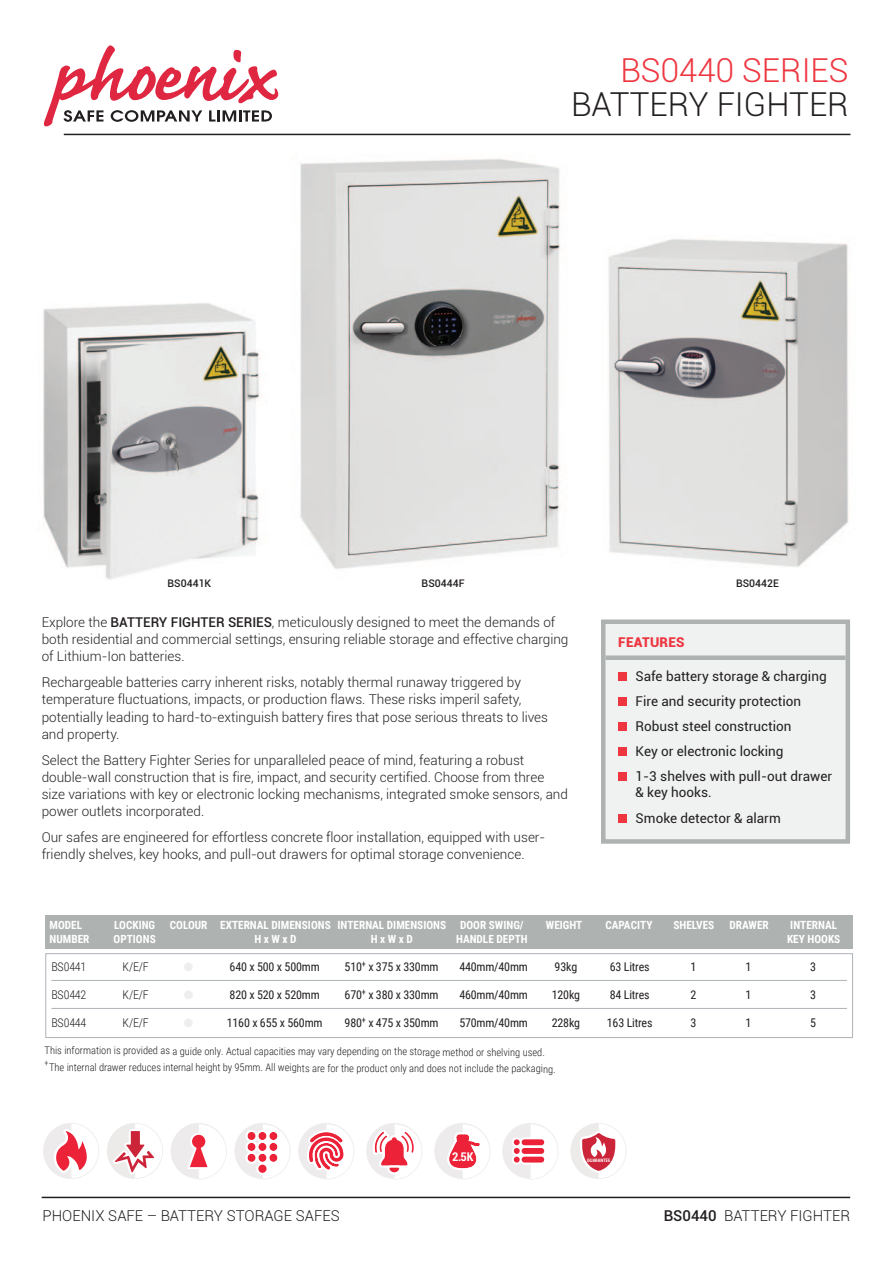
<style>
.page{position:relative;width:893px;height:1263px;background:#fff}
.page>*{position:absolute;margin:0;border:0;box-sizing:border-box;transform-origin:0 0}
.t1{font:300 33px "Roboto";color:#231f20}
.t2{font:300 33px "Roboto";color:#ee3640}
.t3{font:300 15px "Roboto";color:#231f20}
.t4{font:300 13.5px/17.2px "Roboto";color:#231f20}
.t5{font:13.5px/16.5px "Roboto";color:#231f20}
.t6{font:900 13.5px "Roboto";letter-spacing:.02em;color:#ee3640}
.t7{font:700 condensed 12.15px "Roboto";color:#fff}
.t8{font:12px "Roboto Condensed";letter-spacing:-.015em;color:#231f20}
.t9{font:300 12px "Roboto Condensed";letter-spacing:-.015em;color:#231f20}
.t10{font:700 11.25px "Roboto Condensed";color:#fff}
.t11{font:300 10.5px "Roboto Condensed";letter-spacing:-.005em;color:#231f20}
.t12{font:500 10.5px "Roboto";color:#231f20}
.t13{font:700 condensed 4.8px "Roboto";color:#fff}
.s1{font-weight:500}
</style>
<div class="page">
<img style="left:43px;top:159px;width:806px;height:421px">
<svg style="left:44px;top:45px;width:234px;height:81px"></svg>
<hr style="left:64px;top:134px;width:786px;height:1px;background:#231f20">
<hr style="left:42px;top:1197px;width:808px;height:1px;background:#231f20">
<div style="left:298px;top:1123px;width:56px;height:56px;background:#edebeb;border-radius:50%"></div>
<svg style="left:307px;top:1124px;width:47px;height:55px"></svg>
<div style="left:366px;top:1123px;width:56px;height:56px;background:#edebeb;border-radius:50%"></div>
<svg style="left:373px;top:1124px;width:49px;height:55px"></svg>
<div style="left:434px;top:1123px;width:56px;height:56px;background:#edebeb;border-radius:50%"></div>
<svg style="left:447px;top:1124px;width:43px;height:55px"></svg>
<div style="left:502px;top:1123px;width:56px;height:56px;background:#edebeb;border-radius:50%"></div>
<svg style="left:512px;top:1123px;width:46px;height:56px"></svg>
<div style="left:570px;top:1123px;width:56px;height:56px;background:#edebea;border-radius:50%"></div>
<svg style="left:580px;top:1123px;width:46px;height:56px"></svg>
<div style="left:234px;top:1123px;width:56px;height:56px;background:#edebeb;border-radius:50%"></div>
<svg style="left:245px;top:1123px;width:45px;height:56px"></svg>
<div style="left:171px;top:1123px;width:56px;height:56px;background:#edebeb;border-radius:50%"></div>
<svg style="left:188px;top:1124px;width:39px;height:55px"></svg>
<div style="left:107px;top:1123px;width:56px;height:56px;background:#edebea;border-radius:50%"></div>
<svg style="left:113px;top:1123px;width:49px;height:56px"></svg>
<div style="left:43px;top:1123px;width:56px;height:56px;background:#edebeb;border-radius:50%"></div>
<svg style="left:54px;top:1123px;width:45px;height:56px"></svg>
<div style="left:45px;top:953px;width:808px;height:85px;border:1px solid #aeb3b8"></div>
<hr style="left:51px;top:980px;width:796px;height:1px;background:#aeb3b8">
<hr style="left:51px;top:1008px;width:796px;height:1px;background:#aeb3b8">
<div style="left:45px;top:915px;width:808px;height:34px;background:#aeb2b0"></div>
<div style="left:605px;top:624px;width:240px;height:215px;background:#eff2f1"></div>
<div style="left:601px;top:619px;width:249px;height:225px;border:4px solid #aeb2b0"></div>
<div style="left:605px;top:655px;width:240px;height:5px;background:#aeb2b0"></div>
<div style="left:618px;top:697px;width:9px;height:9px;background:#ee3640"></div>
<div style="left:618px;top:722px;width:9px;height:9px;background:#ee3640"></div>
<div style="left:618px;top:747px;width:9px;height:9px;background:#ee3640"></div>
<div style="left:618px;top:672px;width:9px;height:9px;background:#ee3640"></div>
<div style="left:618px;top:772px;width:9px;height:9px;background:#ee3640"></div>
<div style="left:618px;top:814px;width:9px;height:8px;background:#ee3640"></div>
<p class="t2" style="left:621px;top:51px;width:230px">BS0440 SERIES</p>
<p class="t1" style="left:571px;top:85px;width:279px">BATTERY FIGHTER</p>
<p class="t12" style="left:168px;top:577px;width:45px">BS0441K</p>
<p class="t12" style="left:422px;top:577px;width:44px">BS0444F</p>
<p class="t12" style="left:736px;top:577px;width:44px">BS0442E</p>
<p class="t4" style="left:42px;top:613px;width:528px">Explore the <span class="s1">BATTERY FIGHTER SERIES</span>, meticulously designed to meet the demands of both residential and commercial settings, ensuring reliable storage and effective charging of Lithium-Ion batteries.</p>
<p class="t4" style="left:42px;top:674px;width:508px">Rechargeable batteries carry inherent risks, notably thermal runaway triggered by temperature fluctuations, impacts, or production flaws. These risks imperil safety, potentially leading to hard-to-extinguish battery fires that pose serious threats to lives and property.</p>
<p class="t4" style="left:42px;top:751px;width:528px">Select the Battery Fighter Series for unparalleled peace of mind, featuring a robust double-wall construction that is fire, impact, and security certified. Choose from three size variations with key or electronic locking mechanisms, integrated smoke sensors, and power outlets incorporated.</p>
<p class="t4" style="left:42px;top:829px;width:505px">Our safes are engineered for effortless concrete floor installation, equipped with user&shy;friendly shelves, key hooks, and pull-out drawers for optimal storage convenience.</p>
<p class="t6" style="left:618px;top:635px;width:68px">FEATURES</p>
<p class="t5" style="left:636px;top:668px;width:193px">Safe battery storage &amp; charging</p>
<p class="t5" style="left:636px;top:693px;width:167px">Fire and security protection</p>
<p class="t5" style="left:636px;top:718px;width:157px">Robust steel construction</p>
<p class="t5" style="left:636px;top:743px;width:149px">Key or electronic locking</p>
<p class="t5" style="left:635px;top:768px;width:198px">1-3 shelves with pull-out drawer &amp; key hooks.</p>
<p class="t5" style="left:636px;top:810px;width:147px">Smoke detector &amp; alarm</p>
<p class="t10" style="left:50px;top:918px;width:34px">MODEL</p>
<p class="t10" style="left:114px;top:918px;width:42px">LOCKING</p>
<p class="t10" style="left:170px;top:918px;width:355px">COLOUR EXTERNAL DIMENSIONS INTERNAL DIMENSIONS DOOR SWING/</p>
<p class="t10" style="left:546px;top:918px;width:38px">WEIGHT</p>
<p class="t10" style="left:605px;top:918px;width:49px">CAPACITY</p>
<p class="t10" style="left:673px;top:918px;width:42px">SHELVES</p>
<p class="t10" style="left:729px;top:918px;width:41px">DRAWER</p>
<p class="t10" style="left:790px;top:918px;width:48px">INTERNAL</p>
<p class="t10" style="left:50px;top:931px;width:41px">NUMBER</p>
<p class="t10" style="left:114px;top:931px;width:44px">OPTIONS</p>
<p class="t10" style="left:254px;top:931px;width:44px">H x W x D</p>
<p class="t10" style="left:371px;top:931px;width:44px">H x W x D</p>
<p class="t10" style="left:456px;top:931px;width:73px">HANDLE DEPTH</p>
<p class="t10" style="left:787px;top:931px;width:55px">KEY HOOKS</p>
<p class="t9" style="left:51px;top:958px;width:37px">BS0441</p>
<p class="t9" style="left:123px;top:958px;width:28px">K/E/F</p>
<p class="t8" style="left:230px;top:958px;width:92px">640 x 500 x 500mm</p>
<p class="t8" style="left:345px;top:958px;width:95px">510<sup>+</sup> x 375 x 330mm</p>
<p class="t8" style="left:459px;top:958px;width:70px">440mm/40mm</p>
<p class="t8" style="left:555px;top:958px;width:24px">93kg</p>
<p class="t8" style="left:610px;top:958px;width:41px">63 Litres</p>
<p class="t8" style="left:690px;top:958px;width:7px">1</p>
<p class="t8" style="left:745px;top:958px;width:7px">1</p>
<p class="t8" style="left:810px;top:958px;width:7px">3</p>
<p class="t9" style="left:51px;top:986px;width:37px">BS0442</p>
<p class="t9" style="left:123px;top:986px;width:28px">K/E/F</p>
<p class="t8" style="left:230px;top:986px;width:92px">820 x 520 x 520mm</p>
<p class="t8" style="left:345px;top:986px;width:95px">670<sup>+</sup> x 380 x 330mm</p>
<p class="t8" style="left:459px;top:986px;width:70px">460mm/40mm</p>
<p class="t8" style="left:552px;top:986px;width:30px">120kg</p>
<p class="t8" style="left:610px;top:986px;width:41px">84 Litres</p>
<p class="t8" style="left:690px;top:986px;width:7px">2</p>
<p class="t8" style="left:745px;top:986px;width:7px">1</p>
<p class="t8" style="left:810px;top:986px;width:7px">3</p>
<p class="t9" style="left:51px;top:1014px;width:37px">BS0444</p>
<p class="t9" style="left:123px;top:1014px;width:28px">K/E/F</p>
<p class="t8" style="left:227px;top:1014px;width:97px">1160 x 655 x 560mm</p>
<p class="t8" style="left:345px;top:1014px;width:95px">980<sup>+</sup> x 475 x 350mm</p>
<p class="t8" style="left:459px;top:1014px;width:70px">570mm/40mm</p>
<p class="t8" style="left:552px;top:1014px;width:30px">228kg</p>
<p class="t8" style="left:607px;top:1014px;width:47px">163 Litres</p>
<p class="t8" style="left:690px;top:1014px;width:7px">3</p>
<p class="t8" style="left:745px;top:1014px;width:7px">1</p>
<p class="t8" style="left:810px;top:1014px;width:7px">5</p>
<p class="t11" style="left:45px;top:1044px;width:502px">This information is provided as a guide only. Actual capacities may vary depending on the storage method or shelving used.</p>
<p class="t11" style="left:45px;top:1060px;width:513px"><sup>+</sup>The internal drawer reduces internal height by 95mm. All weights are for the product only and does not include the packaging.</p>
<p class="t7" style="left:452px;top:1152px;width:23px">2.5K</p>
<p class="t13" style="left:587px;top:1158px;width:25px">GUARANTEE</p>
<p class="t3" style="left:43px;top:1206px;width:299px">PHOENIX SAFE – BATTERY STORAGE SAFES</p>
<p class="t3" style="left:664px;top:1206px;width:188px"><span class="s1">BS0440</span> BATTERY FIGHTER</p>
</div>
